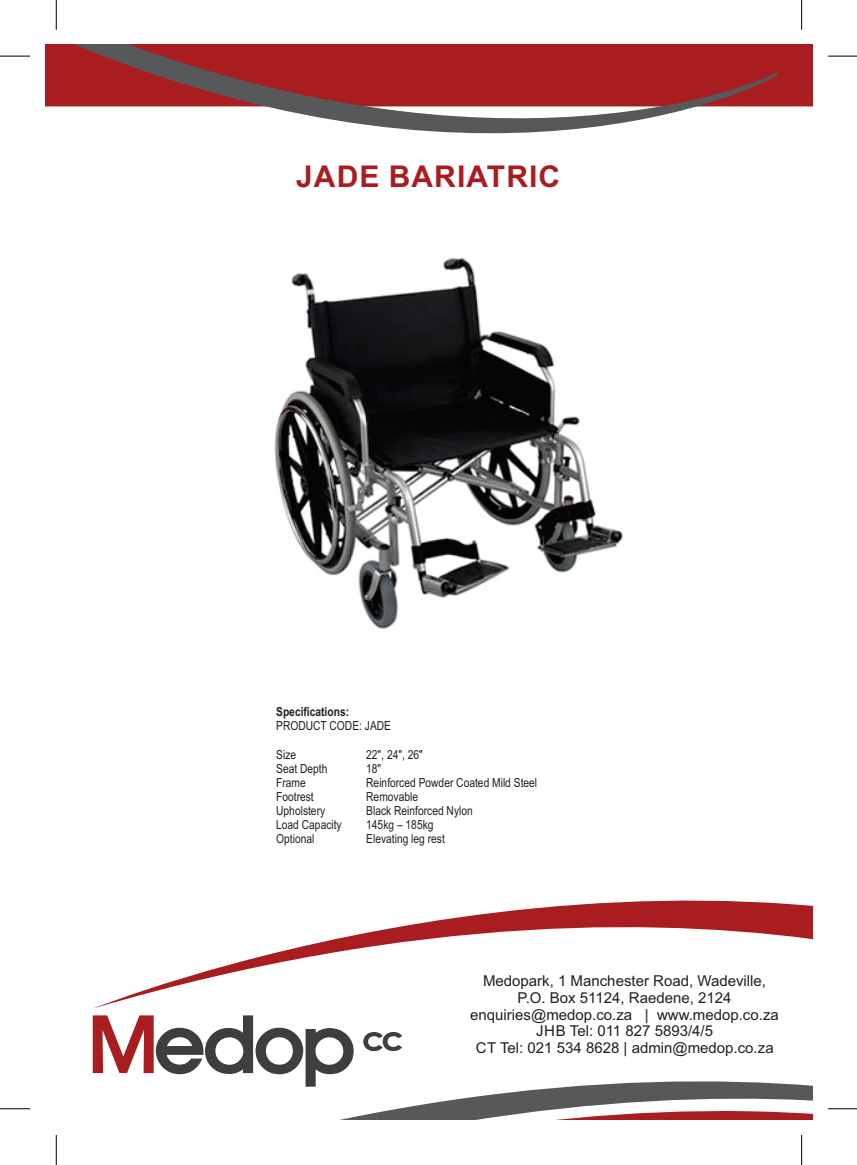
<style>
.page{position:relative;width:857px;height:1165px;background:#fff}
.page>*{position:absolute;margin:0;border:0;box-sizing:border-box;transform-origin:0 0}
.t1{font:700 30px "Arial";letter-spacing:.035em;color:#a91d21}
.t2{font:15px/16.8px "Arial";color:#231f20;text-align:center}
.t3{font:12.5px "Arial Narrow";color:#231f20}
.t4{font:700 12.5px "Arial Narrow";color:#231f20}
</style>
<div class="page">
<svg style="left:271px;top:903px;width:541px;height:51px"></svg>
<svg style="left:92px;top:954px;width:720px;height:153px"></svg>
<svg style="left:339px;top:1107px;width:473px;height:13px"></svg>
<svg style="left:93px;top:1015px;width:261px;height:72px"></svg>
<svg style="left:363px;top:1032px;width:39px;height:19px"></svg>
<div style="left:776px;top:45px;width:36px;height:61px;background:#a91d21"></div>
<svg style="left:45px;top:45px;width:731px;height:89px;fill:#a91d21"></svg>
<img style="left:274px;top:257px;width:349px;height:372px">
<hr style="left:0;top:1108px;width:30px;height:1px;background:#000">
<hr style="left:56px;top:1135px;width:1px;height:30px;background:#000">
<hr style="left:0;top:56px;width:30px;height:1px;background:#000">
<hr style="left:56px;top:0;width:1px;height:30px;background:#000">
<svg style="left:828px;top:56px;width:29px;height:1px"></svg>
<hr style="left:801px;top:0;width:1px;height:30px;background:#000">
<svg style="left:828px;top:1108px;width:29px;height:1px"></svg>
<hr style="left:801px;top:1135px;width:1px;height:30px;background:#000">
<h1 class="t1" style="left:296px;top:166px;width:265px">JADE BARIATRIC</h1>
<p class="t4" style="left:276px;top:707px;width:74px">Specifications:</p>
<p class="t3" style="left:276px;top:749px;width:21px">Size</p>
<p class="t3" style="left:366px;top:749px;width:58px">22", 24", 26"</p>
<p class="t3" style="left:276px;top:763px;width:53px">Seat Depth</p>
<p class="t3" style="left:366px;top:763px;width:17px">18"</p>
<p class="t3" style="left:276px;top:721px;width:116px">PRODUCT CODE: JADE</p>
<p class="t3" style="left:276px;top:778px;width:31px">Frame</p>
<p class="t3" style="left:366px;top:778px;width:172px">Reinforced Powder Coated Mild Steel</p>
<p class="t3" style="left:276px;top:792px;width:39px">Footrest</p>
<p class="t3" style="left:366px;top:792px;width:53px">Removable</p>
<p class="t3" style="left:276px;top:820px;width:67px">Load Capacity</p>
<p class="t3" style="left:366px;top:820px;width:69px">145kg – 185kg</p>
<p class="t3" style="left:276px;top:806px;width:50px">Upholstery</p>
<p class="t3" style="left:366px;top:806px;width:108px">Black Reinforced Nylon</p>
<p class="t3" style="left:276px;top:834px;width:40px">Optional</p>
<p class="t3" style="left:366px;top:834px;width:80px">Elevating leg rest</p>
<p class="t2" style="left:470px;top:974px;width:310px">Medopark, 1 Manchester Road, Wadeville, P.O. Box 51124, Raedene, 2124 enquiries@medop.co.za | www.medop.co.za JHB Tel: 011 827 5893/4/5<br>CT Tel: 021 534 8628 | admin@medop.co.za</p>
</div>
